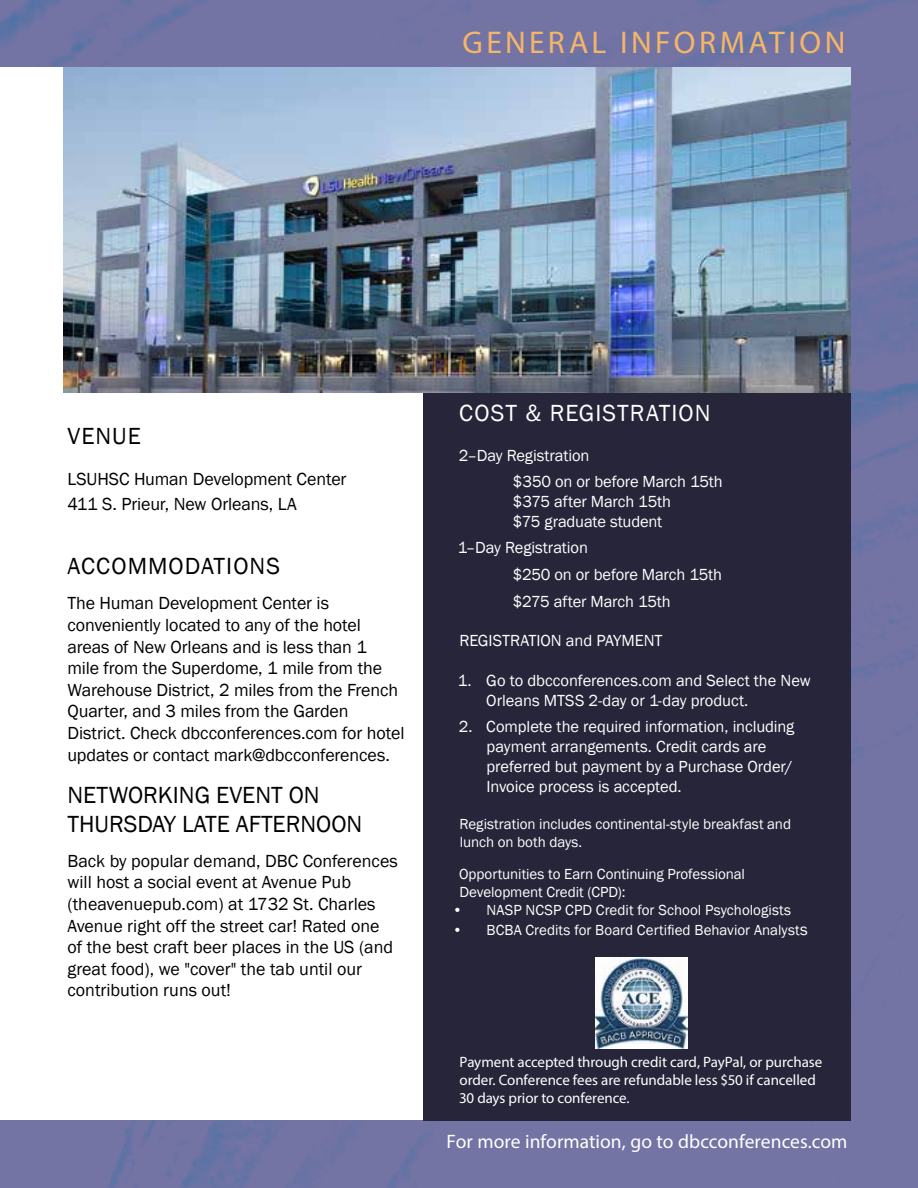
<style>
.page{position:relative;width:918px;height:1188px;background:#fff}
.page>*{position:absolute;margin:0;border:0;box-sizing:border-box;transform-origin:0 0}
.t1{font:31.5px "Myriad Pro";letter-spacing:.11em;color:#f5b56a}
.t2{font:24px/28.8px "Franklin Gothic";color:#000}
.t3{font:24px "Franklin Gothic";letter-spacing:.045em;color:#fff}
.t4{font:24px "Franklin Gothic";letter-spacing:.045em;color:#000}
.t5{font:19.5px "Myriad Pro";color:#fff}
.t6{font:18px/21.6px "Franklin Gothic";letter-spacing:-.005em;color:#000}
.t7{font:16.5px/19.8px "Franklin Gothic";letter-spacing:-.005em;color:#fff}
.t8{font:15px/18px "Franklin Gothic";color:#fff}
.t9{font:15px/18px "Myriad Pro";letter-spacing:-.005em;color:#fff}
.s1{font-size:16.5px}
</style>
<div class="page">
<img style="left:0;top:0;width:918px;height:1188px">
<div style="left:0;top:68px;width:850px;height:1052px;background:#fff"></div>
<div style="left:423px;top:393px;width:427px;height:727px;background:#262539"></div>
<img style="left:595px;top:958px;width:92px;height:91px">
<img style="left:63px;top:68px;width:787px;height:325px">
<h1 class="t1" style="left:462px;top:23px;width:385px">GENERAL INFORMATION</h1>
<h2 class="t2" style="left:68px;top:423px;width:75px">VENUE</h2>
<p class="t6" style="left:68px;top:466px;width:281px;line-height:25.2px">LSUHSC Human Development Center<br>411 S. Prieur, New Orleans, LA</p>
<h2 class="t4" style="left:68px;top:551px;width:214px">ACCOMMODATIONS</h2>
<p class="t6" style="left:68px;top:593px;width:338px">The Human Development Center is conveniently located to any of the hotel areas of New Orleans and is less than 1<br>mile from the Superdome, 1 mile from the Warehouse District, 2 miles from the French Quarter, and 3 miles from the Garden District. Check dbcconferences.com for hotel updates or contact mark@dbcconferences.</p>
<h2 class="t2" style="left:68px;top:781px;width:296px">NETWORKING EVENT ON<br>THURSDAY LATE AFTERNOON</h2>
<p class="t6" style="left:68px;top:850px;width:332px">Back by popular demand, DBC Conferences will host a social event at Avenue Pub (theavenuepub.com) at 1732 St. Charles Avenue right off the street car! Rated one of the best craft beer places in the US (and great food), we "cover" the tab until our contribution runs out!</p>
<h2 class="t3" style="left:459px;top:398px;width:253px">COST &amp; REGISTRATION</h2>
<p class="t7" style="left:513px;top:442px;width:211px;line-height:26.5px;text-indent:-54px">2–Day Registration<br>$350 on or before March 15th</p>
<p class="t7" style="left:513px;top:492px;width:160px">$375 after March 15th $75 graduate student</p>
<p class="t7" style="left:513px;top:535px;width:211px;line-height:26.5px;text-indent:-55px">1–Day Registration<br>$250 on or before March 15th $275 after March 15th</p>
<p class="t7" style="left:459px;top:631px;width:205px">REGISTRATION and PAYMENT</p>
<p class="t7" style="left:486px;top:671px;width:326px;text-indent:-28px">1. Go to dbcconferences.com and Select the New<br>Orleans MTSS 2-day or 1-day product.</p>
<p class="t7" style="left:486px;top:717px;width:310px;text-indent:-27px">2. Complete the required information, including payment arrangements. Credit cards are preferred but payment by a Purchase Order/ Invoice process is accepted.</p>
<p class="t8" style="left:460px;top:816px;width:333px">Registration includes continental-style breakfast and lunch on both days.</p>
<p class="t8" style="left:459px;top:865px;width:287px">Opportunities to Earn Continuing Professional<br>Development Credit (CPD):</p>
<p class="t8" style="left:453px;top:901px;width:340px">• NASP NCSP CPD Credit for School Psychologists</p>
<p class="t8" style="left:453px;top:921px;width:357px">• BCBA Credits for Board Certified Behavior Analyst<span class="s1">s</span></p>
<p class="t9" style="left:459px;top:1053px;width:365px">Payment accepted through credit card, PayPal, or purchase order. Conference fees are refundable less $50 if cancelled<br>30 days prior to conference.</p>
<p class="t5" style="left:446px;top:1129px;width:403px">For more information, go to dbcconferences.com</p>
</div>
